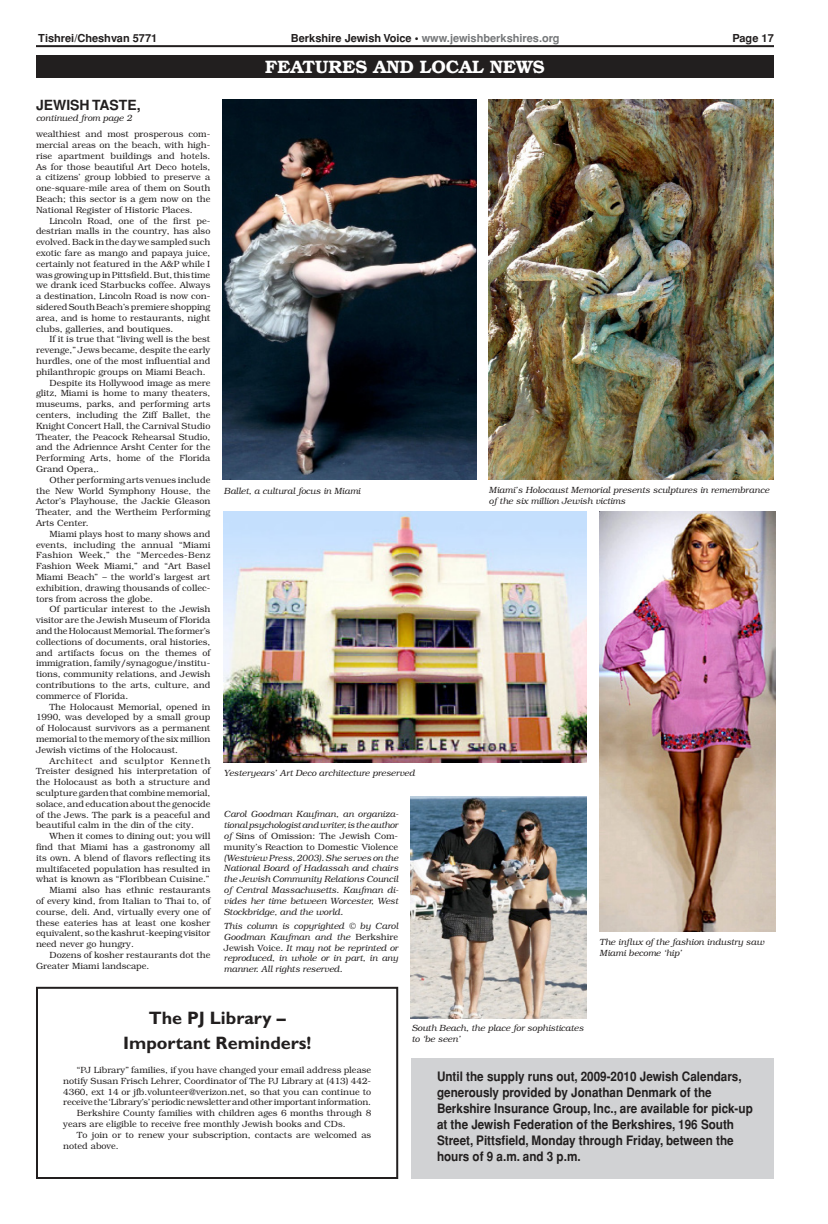
<style>
.page{position:relative;width:828px;height:1224px;background:#fff}
.page>*{position:absolute;margin:0;border:0;box-sizing:border-box;transform-origin:0 0}
.t1{font:700 18px/24.5px "Gill Sans";color:#221f1f;text-align:center}
.t2{font:600 18px "Bookman";color:#fff}
.t3{font:700 14px "Helvetica";color:#221f1f}
.t4{font:700 13px/16px "Helvetica";color:#221f1f;scale:.9 1}
.t5{font:700 11px "Helvetica";color:#221f1f}
.t6{font:300 9px/10.8px "Bookman";color:#221f1f;text-align:justify}
.t7{font:italic 300 9px/10.8px "Bookman";color:#221f1f;text-align:justify}
.t8{font:300 9px "Bookman";letter-spacing:.03em;color:#221f1f}
.t9{font:300 9px "Bookman";letter-spacing:.055em;color:#221f1f}
.s1{color:#76787a}
.s2{font-style:normal}
</style>
<div class="page">
<hr style="left:36px;top:45px;width:738px;height:2px;background:#221f1f">
<div style="left:36px;top:55px;width:738px;height:22px;background:#221f1f"></div>
<div style="left:36px;top:987px;width:362px;height:192px;border:2px solid #221f1f"></div>
<img style="left:224px;top:511px;width:362px;height:251px">
<img style="left:223px;top:99px;width:254px;height:381px">
<img style="left:489px;top:99px;width:285px;height:381px">
<img style="left:600px;top:511px;width:175px;height:421px">
<img style="left:411px;top:796px;width:175px;height:223px">
<div style="left:412px;top:1058px;width:362px;height:121px;background:#d1d2d4"></div>
<p class="t5" style="left:38px;top:31px;width:145px">Tishrei/Cheshvan฀5771฀฀฀฀฀฀฀฀</p>
<p class="t5" style="left:291px;top:31px;width:270px">Berkshire฀Jewish฀Voice฀•฀<span class="s1">www.jewishberkshires.org</span></p>
<p class="t5" style="left:733px;top:33px;width:43px">Page 17</p>
<h1 class="t2" style="left:265px;top:56px;width:281px">FEATURES AND LOCAL NEWS</h1>
<h2 class="t3" style="left:36px;top:100px;width:106px">JEWISH TASTE,</h2>
<p class="t7" style="left:36px;top:113px;width:98px">continued from page 2</p>
<p class="t6" style="left:36px;top:130px;width:176px">wealthiest and most prosperous com&shy;mercial areas on the beach, with high&shy;rise apartment buildings and hotels.<br>As for those beautiful Art Deco hotels, a citizens’ group lobbied to preserve a one-square-mile area of them on South Beach; this sector is a gem now on the National Register of Historic Places.</p>
<p class="t6" style="left:36px;top:216px;width:176px;text-indent:14px">Lincoln Road, one of the first pe&shy;destrian malls in the country, has also evolved. Back in the day we sampled such exotic fare as mango and papaya juice, certainly not featured in the A&amp;P while I was growing up in Pittsfield. But, this time we drank iced Starbucks coffee. Always a destination, Lincoln Road is now con&shy;sidered South Beach’s premiere shopping area, and is home to restaurants, night clubs, galleries, and boutiques.</p>
<p class="t6" style="left:50px;top:335px;width:162px">If it is true that “living well is the best</p>
<p class="t6" style="left:36px;top:346px;width:176px">revenge,” Jews became, despite the early</p>
<p class="t6" style="left:36px;top:356px;width:176px">hurdles, one of the most influential and</p>
<p class="t6" style="left:36px;top:367px;width:171px">philanthropic groups on Miami Beach.</p>
<p class="t6" style="left:50px;top:378px;width:162px">Despite its Hollywood image as mere</p>
<p class="t6" style="left:36px;top:389px;width:176px">glitz, Miami is home to many theaters,</p>
<p class="t6" style="left:36px;top:400px;width:176px">museums, parks, and performing arts</p>
<p class="t6" style="left:36px;top:410px;width:176px">centers, including the Ziff Ballet, the</p>
<p class="t6" style="left:36px;top:421px;width:176px">Knight Concert Hall, the Carnival Studio</p>
<p class="t6" style="left:36px;top:432px;width:176px">Theater, the Peacock Rehearsal Studio,</p>
<p class="t6" style="left:36px;top:443px;width:176px">and the Adriennce Arsht Center for the</p>
<p class="t6" style="left:36px;top:454px;width:176px">Performing Arts, home of the Florida</p>
<p class="t6" style="left:36px;top:464px;width:65px">Grand Opera,.</p>
<p class="t6" style="left:50px;top:475px;width:162px">Other performing arts venues include</p>
<p class="t6" style="left:36px;top:486px;width:176px">the New World Symphony House, the</p>
<p class="t6" style="left:36px;top:497px;width:176px">Actor’s Playhouse, the Jackie Gleason</p>
<p class="t6" style="left:36px;top:508px;width:176px">Theater, and the Wertheim Performing</p>
<p class="t6" style="left:36px;top:518px;width:54px">Arts Center.</p>
<p class="t6" style="left:50px;top:529px;width:162px">Miami plays host to many shows and</p>
<p class="t6" style="left:36px;top:540px;width:176px">events, including the annual “Miami</p>
<p class="t8" style="left:36px;top:552px;width:176px">Fashion Week,” the “Mercedes-Benz</p>
<p class="t6" style="left:36px;top:562px;width:176px">Fashion Week Miami,” and “Art Basel</p>
<p class="t6" style="left:36px;top:572px;width:176px">Miami Beach” – the world’s largest art</p>
<p class="t6" style="left:36px;top:583px;width:176px">exhibition, drawing thousands of collec-</p>
<p class="t6" style="left:36px;top:594px;width:119px">tors from across the globe.</p>
<p class="t6" style="left:50px;top:605px;width:162px">Of particular interest to the Jewish</p>
<p class="t6" style="left:36px;top:616px;width:176px">visitor are the Jewish Museum of Florida</p>
<p class="t6" style="left:36px;top:626px;width:176px">and the Holocaust Memorial. The former’s</p>
<p class="t6" style="left:36px;top:637px;width:176px">collections of documents, oral histories,</p>
<p class="t6" style="left:36px;top:648px;width:176px">and artifacts focus on the themes of</p>
<p class="t6" style="left:36px;top:659px;width:176px">immigration, family/synagogue/institu-</p>
<p class="t6" style="left:36px;top:670px;width:176px">tions, community relations, and Jewish</p>
<p class="t6" style="left:36px;top:680px;width:176px">contributions to the arts, culture, and</p>
<p class="t6" style="left:36px;top:691px;width:94px">commerce of Florida.</p>
<p class="t6" style="left:50px;top:702px;width:162px">The Holocaust Memorial, opened in</p>
<p class="t6" style="left:36px;top:713px;width:176px">1990, was developed by a small group</p>
<p class="t6" style="left:36px;top:724px;width:176px">of Holocaust survivors as a permanent</p>
<p class="t6" style="left:36px;top:734px;width:176px">memorial to the memory of the six million</p>
<p class="t6" style="left:36px;top:745px;width:144px">Jewish victims of the Holocaust.</p>
<p class="t9" style="left:50px;top:757px;width:162px">Architect and sculptor Kenneth</p>
<p class="t6" style="left:36px;top:767px;width:176px">Treister designed his interpretation of</p>
<p class="t6" style="left:36px;top:778px;width:176px">the Holocaust as both a structure and</p>
<p class="t6" style="left:36px;top:788px;width:176px">sculpture garden that combine memorial,</p>
<p class="t6" style="left:36px;top:799px;width:176px">solace, and education about the genocide</p>
<p class="t6" style="left:36px;top:810px;width:176px">of the Jews. The park is a peaceful and</p>
<p class="t6" style="left:36px;top:821px;width:160px">beautiful calm in the din of the city.</p>
<p class="t6" style="left:50px;top:832px;width:162px">When it comes to dining out; you will</p>
<p class="t6" style="left:36px;top:842px;width:176px">find that Miami has a gastronomy all</p>
<p class="t6" style="left:36px;top:853px;width:176px">its own. A blend of flavors reflecting its</p>
<p class="t6" style="left:36px;top:864px;width:176px">multifaceted population has resulted in</p>
<p class="t6" style="left:36px;top:875px;width:175px">what is known as “Floribbean Cuisine.”</p>
<p class="t6" style="left:50px;top:886px;width:162px">Miami also has ethnic restaurants</p>
<p class="t6" style="left:36px;top:896px;width:176px">of every kind, from Italian to Thai to, of</p>
<p class="t6" style="left:36px;top:907px;width:176px">course, deli. And, virtually every one of</p>
<p class="t6" style="left:36px;top:918px;width:176px">these eateries has at least one kosher</p>
<p class="t6" style="left:36px;top:929px;width:176px">equivalent, so the kashrut-keeping visitor</p>
<p class="t6" style="left:36px;top:940px;width:99px">need never go hungry.</p>
<p class="t6" style="left:50px;top:950px;width:162px">Dozens of kosher restaurants dot the</p>
<p class="t6" style="left:36px;top:961px;width:115px">Greater Miami landscape.</p>
<p class="t7" style="left:224px;top:486px;width:138px">Ballet, a cultural focus in Miami</p>
<p class="t7" style="left:224px;top:768px;width:193px">Yesteryears’ Art Deco architecture preserved</p>
<p class="t7" style="left:224px;top:810px;width:176px">Carol Goodman Kaufman, an organiza&shy;tional psychologist and writer, is the author of <span class="s2">Sins of Omission: The Jewish Com&shy;munity’s Reaction to Domestic Violence</span></p>
<p class="t7" style="left:224px;top:853px;width:176px">(Westview Press, 2003). She serves on the National Board of Hadassah and chairs the Jewish Community Relations Council of Central Massachusetts. Kaufman di&shy;vides her time between Worcester, West Stockbridge, and the world.</p>
<p class="t7" style="left:224px;top:921px;width:176px">This column is copyrighted © by Carol Goodman Kaufman and the <span class="s2">Berkshire Jewish Voice</span>. It may not be reprinted or reproduced, in whole or in part, in any manner. All rights reserved.</p>
<p class="t7" style="left:489px;top:485px;width:282px">Miami’s Holocaust Memorial presents sculptures in remembrance of the six million Jewish victims</p>
<p class="t7" style="left:600px;top:937px;width:166px">The influx of the fashion industry saw<br>Miami become ‘hip’</p>
<h1 class="t1" style="left:123px;top:1008px;width:190px">The PJ Library –<br>Important Reminders!</h1>
<p class="t6" style="left:77px;top:1065px;width:296px">“PJ Library” families, if you have changed your email address please</p>
<p class="t6" style="left:63px;top:1076px;width:310px">notify Susan Frisch Lehrer, Coordinator of The PJ Library at (413) 442-</p>
<p class="t6" style="left:63px;top:1087px;width:309px">4360, ext 14 or jfb.volunteer@verizon.net, so that you can continue to</p>
<p class="t6" style="left:63px;top:1098px;width:309px">receive the ‘Library’s’ periodic newsletter and other important information.</p>
<p class="t6" style="left:77px;top:1109px;width:296px">Berkshire County families with children ages 6 months through 8</p>
<p class="t6" style="left:63px;top:1119px;width:284px">years are eligible to receive free monthly Jewish books and CDs.</p>
<p class="t6" style="left:77px;top:1130px;width:296px">To join or to renew your subscription, contacts are welcomed as</p>
<p class="t6" style="left:63px;top:1141px;width:57px">noted above.</p>
<p class="t7" style="left:412px;top:1023px;width:173px">South Beach, the place for sophisticates to ‘be seen’</p>
<p class="t4" style="left:437px;top:1069px;width:352px">Until the supply runs out, 2009-2010 Jewish Calendars, generously provided by Jonathan Denmark of the Berkshire Insurance Group, Inc., are available for pick-up at the Jewish Federation of the Berkshires, 196 South Street, Pittsfield, Monday through Friday, between the hours of 9 a.m. and 3 p.m.</p>
</div>
